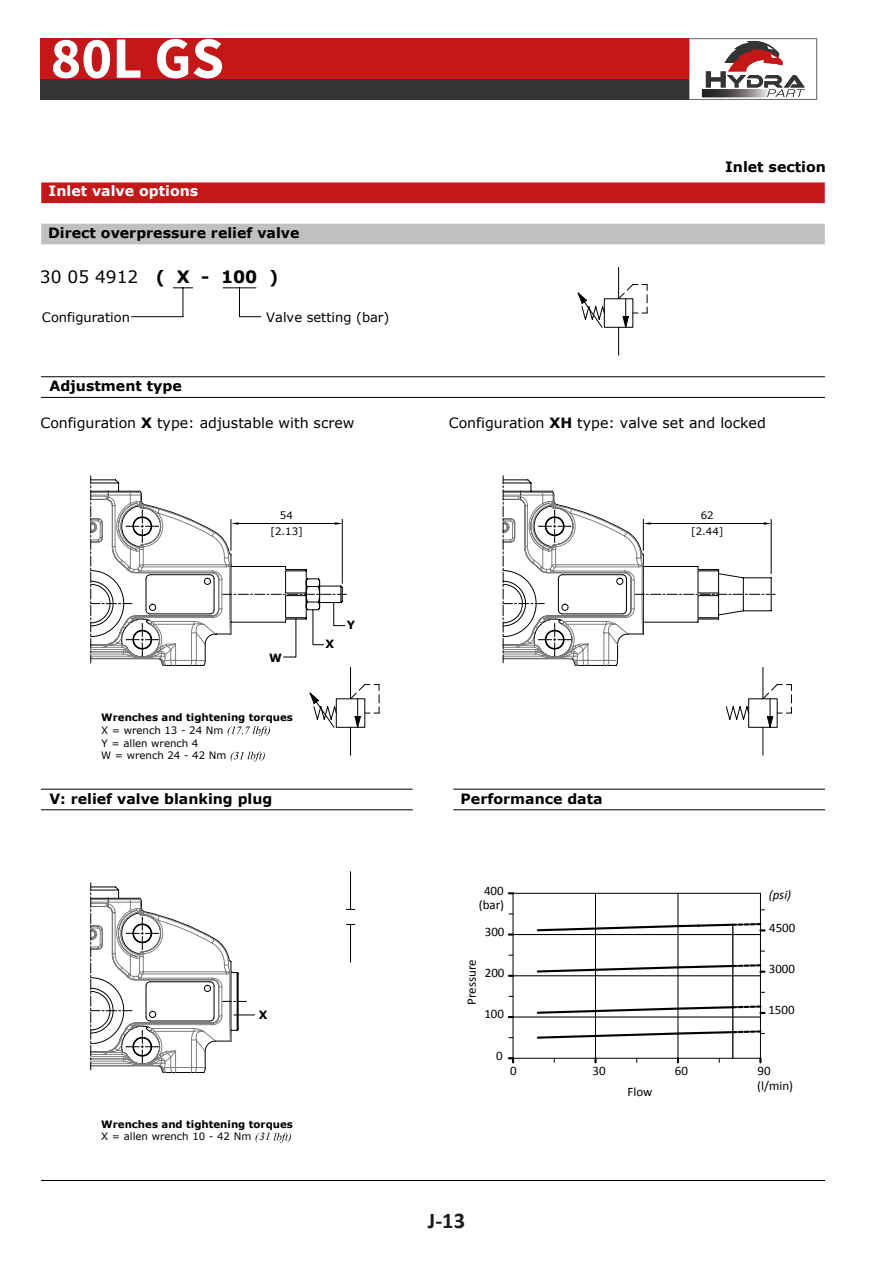
<style>
.page{position:relative;width:893px;height:1263px;background:#fff}
.page>*{position:absolute;margin:0;border:0;box-sizing:border-box;transform-origin:0 0}
.t1{font:700 58.5px "Source Sans Pro";color:#fff}
.t2{font:700 22.5px "Calibri";color:#1d1d1b}
.t3{font:16.95px "Verdana";color:#000}
.t4{font:700 14.25px "Verdana";color:#000}
.t5{font:14.25px "Verdana";color:#000}
.t6{font:700 14.25px "Verdana";color:#fff}
.t7{font:13.05px "Verdana";color:#000}
.t8{font:12.9px/14.5px "Calibri";color:#000;text-align:center}
.t9{font:italic 12.9px "Calibri";color:#000}
.t10{font:700 11.4px "Verdana";color:#000}
.t11{font:700 10.2px/12.8px "Verdana";color:#000}
.t12{font:10.2px/12.8px "Verdana";color:#000;text-align:center}
.s1{font-weight:700}
.s2{font-weight:400}
.s3{font-family:"Times New Roman";font-weight:400;font-style:italic;font-size:10.95px}
</style>
<div class="page">
<div style="left:41px;top:182px;width:784px;height:21px;background:#c41718"></div>
<hr style="left:41px;top:1180px;width:784px;height:1px;background:#000">
<div style="left:41px;top:224px;width:784px;height:20px;background:#c0c0c0"></div>
<hr style="left:41px;top:376px;width:784px;height:1px;background:#000">
<hr style="left:41px;top:397px;width:784px;height:1px;background:#000">
<hr style="left:41px;top:789px;width:371px;height:1px;background:#000">
<hr style="left:41px;top:809px;width:371px;height:1px;background:#000">
<hr style="left:454px;top:789px;width:371px;height:1px;background:#000">
<hr style="left:454px;top:809px;width:371px;height:1px;background:#000">
<svg style="left:772px;top:684px;width:20px;height:44px"></svg>
<svg style="left:256px;top:1133px;width:4px;height:10px"></svg>
<svg style="left:274px;top:1133px;width:17px;height:10px"></svg>
<svg style="left:619px;top:284px;width:29px;height:46px"></svg>
<svg style="left:90px;top:267px;width:529px;height:209px"></svg>
<svg style="left:90px;top:476px;width:253px;height:97px"></svg>
<svg style="left:502px;top:476px;width:273px;height:119px"></svg>
<svg style="left:90px;top:573px;width:682px;height:491px"></svg>
<svg style="left:90px;top:883px;width:165px;height:190px"></svg>
<hr style="left:146px;top:986px;width:1px;height:31px;background:#000">
<hr style="left:732px;top:925px;width:1px;height:133px;background:#000">
<hr style="left:513px;top:934px;width:247px;height:1px;background:#000">
<hr style="left:513px;top:975px;width:247px;height:1px;background:#000">
<hr style="left:513px;top:1016px;width:247px;height:1px;background:#000">
<div style="left:513px;top:893px;width:248px;height:165px;border:1px solid #000"></div>
<svg style="left:509px;top:933px;width:4px;height:3px"></svg>
<svg style="left:509px;top:1057px;width:5px;height:5px"></svg>
<svg style="left:759px;top:1058px;width:3px;height:4px"></svg>
<svg style="left:536px;top:922px;width:231px;height:118px"></svg>
<svg style="left:594px;top:1058px;width:3px;height:4px"></svg>
<hr style="left:595px;top:893px;width:1px;height:165px;background:#000">
<hr style="left:678px;top:893px;width:1px;height:165px;background:#000">
<svg style="left:222px;top:287px;width:39px;height:30px"></svg>
<svg style="left:173px;top:287px;width:20px;height:30px"></svg>
<hr style="left:131px;top:316px;width:52px;height:1px;background:#000">
<div style="left:40px;top:38px;width:649px;height:42px;background:#c41718"></div>
<div style="left:40px;top:79px;width:649px;height:21px;background:#343434"></div>
<svg style="left:689px;top:38px;width:128px;height:62px"></svg>
<h1 class="t1" style="left:50px;top:19px;width:175px">80L GS</h1>
<p class="t6" style="left:49px;top:182px;width:151px">Inlet valve options</p>
<p class="t4" style="left:48px;top:224px;width:253px">Direct overpressure relief valve</p>
<p class="t3" style="left:40px;top:266px;width:240px">30 05 4912 <span class="s1">( X - 100 )</span></p>
<p class="t7" style="left:42px;top:309px;width:90px">Configuration</p>
<p class="t7" style="left:266px;top:308px;width:125px">Valve setting (bar)</p>
<p class="t4" style="left:49px;top:377px;width:134px">Adjustment type</p>
<p class="t4" style="left:725px;top:157px;width:102px">Inlet section</p>
<p class="t5" style="left:40px;top:414px;width:316px">Configuration <span class="s1">X</span> type: adjustable with screw</p>
<p class="t5" style="left:449px;top:414px;width:319px">Configuration <span class="s1">XH</span> type: valve set and locked</p>
<p class="t12" style="left:270px;top:508px;width:34px;line-height:16px">54 [2.13]</p>
<p class="t12" style="left:691px;top:508px;width:34px;line-height:16px">62 [2.44]</p>
<p class="t10" style="left:269px;top:651px;width:14px">W</p>
<p class="t11" style="left:101px;top:711px;width:193px">Wrenches and tightening torques</p>
<p class="t12" style="left:101px;top:724px;width:127px;text-align:left">X = wrench 13 - 24 Nm<br>Y = allen wrench 4<br>W = wrench 24 - 42 Nm</p>
<p class="t10" style="left:326px;top:636px;width:10px">X</p>
<p class="t10" style="left:347px;top:617px;width:10px">Y</p>
<p class="t4" style="left:49px;top:789px;width:225px">V: relief valve blanking plug</p>
<p class="t4" style="left:461px;top:789px;width:144px">Performance data</p>
<p class="t8" style="left:479px;top:883px;width:27px">400 (bar)</p>
<p class="t10" style="left:259px;top:1007px;width:10px">X</p>
<p class="t8" style="left:464px;top:1005px;width:47px;rotate:-90deg">Pressure</p>
<p class="t8" style="left:485px;top:924px;width:21px">300</p>
<p class="t8" style="left:485px;top:965px;width:21px">200</p>
<p class="t8" style="left:484px;top:1006px;width:21px">100</p>
<p class="t8" style="left:496px;top:1048px;width:8px">0</p>
<p class="t9" style="left:769px;top:886px;width:24px">(psi)</p>
<p class="t8" style="left:769px;top:920px;width:28px">4500</p>
<p class="t8" style="left:769px;top:961px;width:28px">3000</p>
<p class="t8" style="left:768px;top:1002px;width:28px">1500</p>
<p class="t11" style="left:101px;top:1118px;width:193px">Wrenches and tightening torques<br><span class="s2">X = allen wrench 10 - 42 Nm</span> <span class="s3">31</span></p>
<p class="t8" style="left:510px;top:1063px;width:8px">0</p>
<p class="t8" style="left:757px;top:1063px;width:37px;text-align:left">90 (l/min)</p>
<p class="t8" style="left:593px;top:1063px;width:15px">30</p>
<p class="t8" style="left:675px;top:1063px;width:15px">60</p>
<p class="t8" style="left:628px;top:1084px;width:26px">Flow</p>
<h2 class="t2" style="left:428px;top:1207px;width:39px">J-13</h2>
</div>
